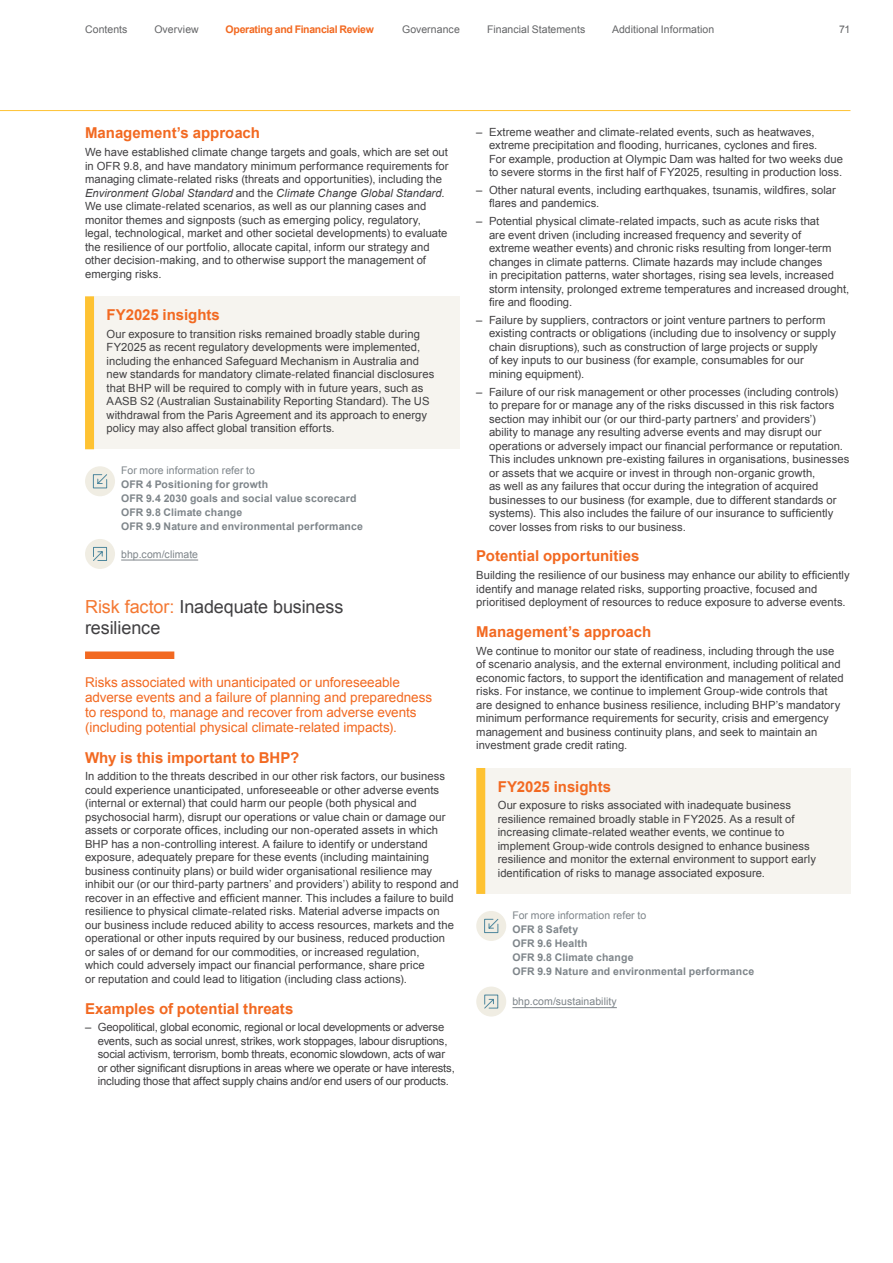
<style>
.page{position:relative;width:893px;height:1263px;background:#fff}
.page>*{position:absolute;margin:0;border:0;box-sizing:border-box;transform-origin:0 0}
.t1{font:18px/21px "Arial";letter-spacing:-.005em;color:#414042}
.t2{font:700 15px "Arial";color:#f26921}
.t3{font:13.5px/15px "Arial";letter-spacing:-.005em;color:#f26921}
.t4{font:11.25px/13.5px "Arial";letter-spacing:.005em;color:#414042}
.t5{font:11.25px/13.5px "Arial";letter-spacing:-.015em;color:#414042}
.t6{font:700 10.5px/14.1px "Arial";letter-spacing:.01em;color:#7e858a}
.t7{font:10.5px "Arial";letter-spacing:.005em;color:#7e858a}
.t8{font:10.5px "Arial";letter-spacing:.005em;color:#636466}
.t9{font:700 10.5px "Arial";letter-spacing:-.03em;color:#f26921}
.s1{font-style:italic}
.s2{color:#f47832}
</style>
<div class="page">
<div style="left:90px;top:296px;width:369px;height:153px;background:#f6f4ef"></div>
<div style="left:85px;top:296px;width:9px;height:153px;background:#fec232"></div>
<div style="left:85px;top:466px;width:30px;height:30px;background:#f0ede3;border-radius:50%"></div>
<svg style="left:93px;top:474px;width:15px;height:15px"></svg>
<div style="left:85px;top:539px;width:30px;height:30px;background:#f0ede3;border-radius:50%"></div>
<svg style="left:93px;top:547px;width:14px;height:14px"></svg>
<hr style="left:121px;top:560px;width:77px;height:1px;background:#7e858a">
<div style="left:85px;top:651px;width:89px;height:8px;background:#f26921"></div>
<div style="left:481px;top:768px;width:370px;height:126px;background:#f6f4ef"></div>
<div style="left:476px;top:768px;width:9px;height:126px;background:#fec232"></div>
<div style="left:476px;top:911px;width:30px;height:30px;background:#f0ede3;border-radius:50%"></div>
<svg style="left:484px;top:918px;width:15px;height:15px"></svg>
<div style="left:476px;top:986px;width:30px;height:30px;background:#f0ede3;border-radius:50%"></div>
<svg style="left:484px;top:994px;width:14px;height:15px"></svg>
<hr style="left:512px;top:1007px;width:105px;height:1px;background:#7e858a">
<hr style="left:0;top:110px;width:850px;height:1px;background:#fec232">
<p class="t8" style="left:85px;top:22px;width:44px">Contents</p>
<p class="t8" style="left:154px;top:22px;width:46px">Overview</p>
<p class="t9" style="left:226px;top:22px;width:150px">Operating and Financial Review</p>
<p class="t8" style="left:402px;top:22px;width:59px">Governance</p>
<p class="t8" style="left:487px;top:22px;width:100px">Financial Statements</p>
<p class="t8" style="left:612px;top:22px;width:104px">Additional Information</p>
<p class="t8" style="left:839px;top:22px;width:13px">71</p>
<h2 class="t2" style="left:85px;top:123px;width:177px">Management’s approach</h2>
<p class="t4" style="left:85px;top:145px;width:365px">We have established climate change targets and goals, which are set out in OFR 9.8, and have mandatory minimum performance requirements for managing climate-related risks (threats and opportunities), including the <span class="s1">Environment Global Standard</span> and the <span class="s1">Climate Change Global Standard</span>.<br>We use climate-related scenarios, as well as our planning cases and monitor themes and signposts (such as emerging policy, regulatory, legal, technological, market and other societal developments) to evaluate the resilience of our portfolio, allocate capital, inform our strategy and other decision-making, and to otherwise support the management of emerging risks.</p>
<h2 class="t2" style="left:107px;top:305px;width:115px">FY2025 insights</h2>
<p class="t4" style="left:107px;top:327px;width:329px">Our exposure to transition risks remained broadly stable during FY2025 as recent regulatory developments were implemented, including the enhanced Safeguard Mechanism in Australia and new standards for mandatory climate-related financial disclosures that BHP will be required to comply with in future years, such as AASB S2 (Australian Sustainability Reporting Standard). The US withdrawal from the Paris Agreement and its approach to energy policy may also affect global transition efforts.</p>
<p class="t7" style="left:121px;top:463px;width:135px">For more information refer to</p>
<p class="t6" style="left:121px;top:478px;width:243px">OFR 4 Positioning for growth<br>OFR 9.4 2030 goals and social value scorecard OFR 9.8 Climate change<br>OFR 9.9 Nature and environmental performance</p>
<p class="t7" style="left:121px;top:547px;width:78px">bhp.com/climate</p>
<h1 class="t1" style="left:85px;top:597px;width:260px"><span class="s2">Risk factor:</span> Inadequate business resilience</h1>
<p class="t3" style="left:85px;top:675px;width:349px">Risks associated with unanticipated or unforeseeable adverse events and a failure of planning and preparedness to respond to, manage and recover from adverse events (including potential physical climate-related impacts).</p>
<h2 class="t2" style="left:85px;top:747px;width:216px">Why is this important to BHP?</h2>
<p class="t4" style="left:85px;top:770px;width:375px">In addition to the threats described in our other risk factors, our business could experience unanticipated, unforeseeable or other adverse events (internal or external) that could harm our people (both physical and psychosocial harm), disrupt our operations or value chain or damage our assets or corporate offices, including our non-operated assets in which BHP has a non-controlling interest. A failure to identify or understand exposure, adequately prepare for these events (including maintaining business continuity plans) or build wider organisational resilience may inhibit our (or our third-party partners’ and providers’) ability to respond and recover in an effective and efficient manner. This includes a failure to build resilience to physical climate-related risks. Material adverse impacts on our business include reduced ability to access resources, markets and the operational or other inputs required by our business, reduced production<br>or sales of or demand for our commodities, or increased regulation,<br>which could adversely impact our financial performance, share price<br>or reputation and could lead to litigation (including class actions).</p>
<h2 class="t2" style="left:85px;top:998px;width:210px">Examples of potential threats</h2>
<p class="t5" style="left:98px;top:1021px;width:358px;text-indent:-13px">– Geopolitical, global economic, regional or local developments or adverse events, such as social unrest, strikes, work stoppages, labour disruptions, social activism, terrorism, bomb threats, economic slowdown, acts of war or other significant disruptions in areas where we operate or have interests, including those that affect supply chains and/or end users of our products.</p>
<p class="t4" style="left:489px;top:125px;width:356px;text-indent:-13px">– Extreme weather and climate-related events, such as heatwaves, extreme precipitation and flooding, hurricanes, cyclones and fires.<br>For example, production at Olympic Dam was halted for two weeks due to severe storms in the first half of FY2025, resulting in production loss.</p>
<p class="t4" style="left:489px;top:183px;width:348px;text-indent:-13px">– Other natural events, including earthquakes, tsunamis, wildfires, solar flares and pandemics.</p>
<p class="t4" style="left:489px;top:215px;width:362px;text-indent:-13px">– Potential physical climate-related impacts, such as acute risks that<br>are event driven (including increased frequency and severity of<br>extreme weather events) and chronic risks resulting from longer-term changes in climate patterns. Climate hazards may include changes<br>in precipitation patterns, water shortages, rising sea levels, increased storm intensity, prolonged extreme temperatures and increased drought, fire and flooding.</p>
<p class="t4" style="left:489px;top:313px;width:348px;text-indent:-13px">– Failure by suppliers, contractors or joint venture partners to perform existing contracts or obligations (including due to insolvency or supply chain disruptions), such as construction of large projects or supply<br>of key inputs to our business (for example, consumables for our mining equipment).</p>
<p class="t4" style="left:489px;top:385px;width:362px;text-indent:-13px">– Failure of our risk management or other processes (including controls) to prepare for or manage any of the risks discussed in this risk factors section may inhibit our (or our third-party partners’ and providers’)<br>ability to manage any resulting adverse events and may disrupt our operations or adversely impact our financial performance or reputation.<br>This includes unknown pre-existing failures in organisations, businesses or assets that we acquire or invest in through non-organic growth,<br>as well as any failures that occur during the integration of acquired businesses to our business (for example, due to different standards or systems). This also includes the failure of our insurance to sufficiently cover losses from risks to our business.</p>
<h2 class="t2" style="left:476px;top:546px;width:165px">Potential opportunities</h2>
<p class="t4" style="left:476px;top:569px;width:375px">Building the resilience of our business may enhance our ability to efficiently identify and manage related risks, supporting proactive, focused and prioritised deployment of resources to reduce exposure to adverse events.</p>
<h2 class="t2" style="left:476px;top:622px;width:177px">Management’s approach</h2>
<p class="t4" style="left:476px;top:644px;width:369px">We continue to monitor our state of readiness, including through the use of scenario analysis, and the external environment, including political and economic factors, to support the identification and management of related risks. For instance, we continue to implement Group-wide controls that are designed to enhance business resilience, including BHP’s mandatory minimum performance requirements for security, crisis and emergency management and business continuity plans, and seek to maintain an investment grade credit rating.</p>
<h2 class="t2" style="left:498px;top:776px;width:115px">FY2025 insights</h2>
<p class="t4" style="left:498px;top:799px;width:320px">Our exposure to risks associated with inadequate business resilience remained broadly stable in FY2025. As a result of increasing climate-related weather events, we continue to implement Group-wide controls designed to enhance business resilience and monitor the external environment to support early identification of risks to manage associated exposure.</p>
<p class="t7" style="left:512px;top:908px;width:135px">For more information refer to</p>
<p class="t6" style="left:512px;top:922px;width:243px">OFR 8 Safety<br>OFR 9.6 Health<br>OFR 9.8 Climate change<br>OFR 9.9 Nature and environmental performance</p>
<p class="t7" style="left:512px;top:995px;width:106px">bhp.com/sustainability</p>
</div>
